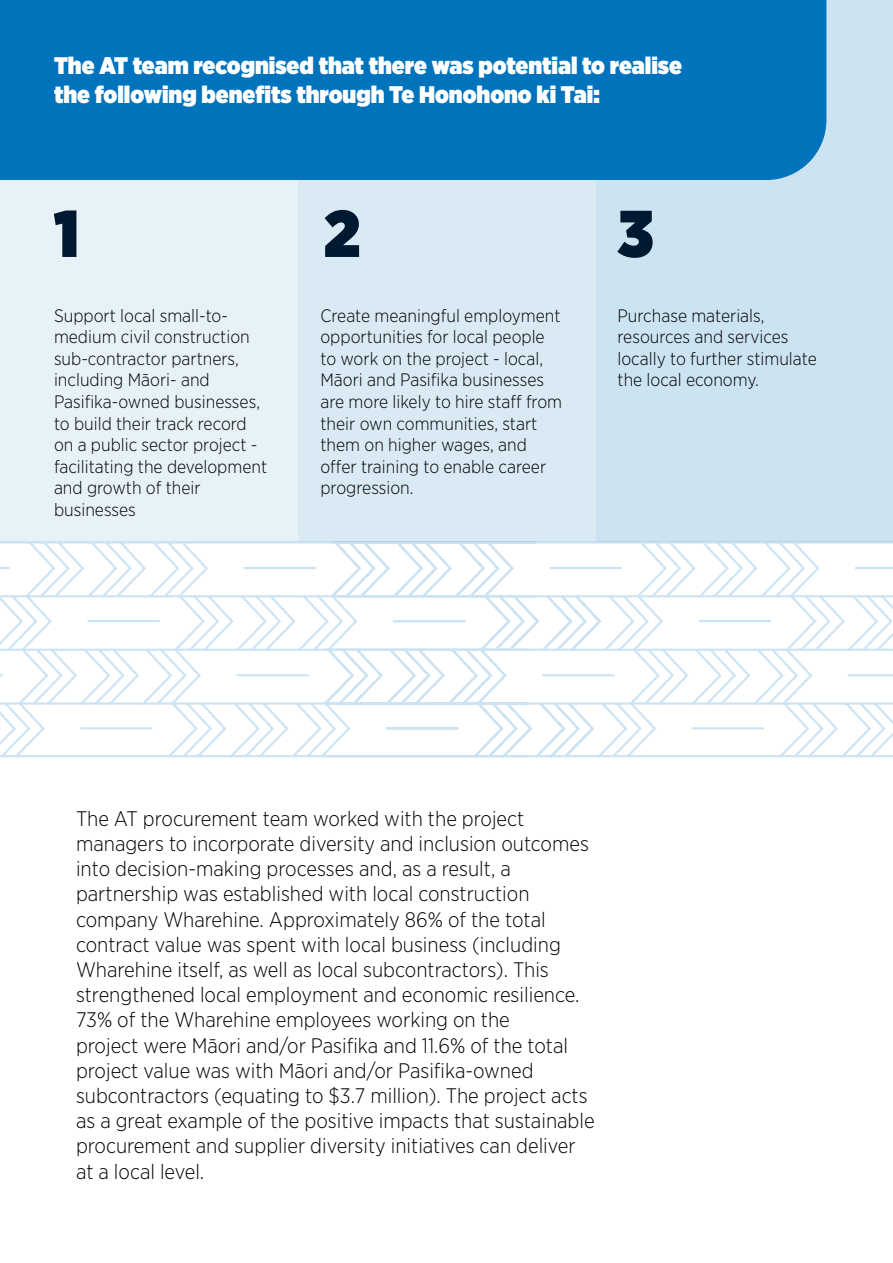
<style>
.page{position:relative;width:893px;height:1263px;background:#fff}
.page>*{position:absolute;margin:0;border:0;box-sizing:border-box;transform-origin:0 0}
.t1{font:900 66px "Gotham Narrow";color:#001930}
.t2{font:900 24px/28.8px "Gotham Narrow";color:#fff}
.t3{font:300 21px/25.2px "Gotham Narrow";color:#000}
.t4{font:300 18px/21.6px "Gotham Narrow";color:#000}
</style>
<div class="page">
<div style="left:595px;top:0;width:298px;height:542px;background:#cce3f2"></div>
<div style="left:298px;top:0;width:297px;height:542px;background:#d9eaf5"></div>
<div style="left:0;top:0;width:298px;height:542px;background:#e6f1f8"></div>
<div style="left:0;top:0;width:826px;height:180px;background:#0073bd"></div>
<svg style="left:0;top:540px;width:893px;height:218px"></svg>
<svg style="left:697px;top:540px;width:196px;height:113px"></svg>
<p class="t2" style="left:54px;top:51px;width:630px">The AT team recognised that there was potential to realise the following benefits through Te Honohono ki Tai:</p>
<h1 class="t1" style="left:54px;top:189px;width:26px">1</h1>
<h1 class="t1" style="left:324px;top:189px;width:38px">2</h1>
<h1 class="t1" style="left:617px;top:189px;width:37px">3</h1>
<p class="t4" style="left:54px;top:304px;width:215px">Support local small-to&shy;medium civil construction sub-contractor partners, including Māori- and<br>Pasifika-owned businesses, to build their track record on a public sector project - facilitating the development and growth of their businesses</p>
<p class="t4" style="left:320px;top:304px;width:243px">Create meaningful employment opportunities for local people to work on the project - local,<br>Māori and Pasifika businesses are more likely to hire staff from their own communities, start them on higher wages, and offer training to enable career progression.</p>
<p class="t4" style="left:617px;top:304px;width:201px">Purchase materials, resources and services locally to further stimulate the local economy.</p>
<p class="t3" style="left:76px;top:805px;width:520px">The AT procurement team worked with the project managers to incorporate diversity and inclusion outcomes into decision-making processes and, as a result, a partnership was established with local construction company Wharehine. Approximately 86% of the total contract value was spent with local business (including Wharehine itself, as well as local subcontractors). This strengthened local employment and economic resilience.<br>73% of the Wharehine employees working on the<br>project were Māori and/or Pasifika and 11.6% of the total project value was with Māori and/or Pasifika-owned subcontractors (equating to $3.7 million). The project acts as a great example of the positive impacts that sustainable procurement and supplier diversity initiatives can deliver at a local level.</p>
</div>
